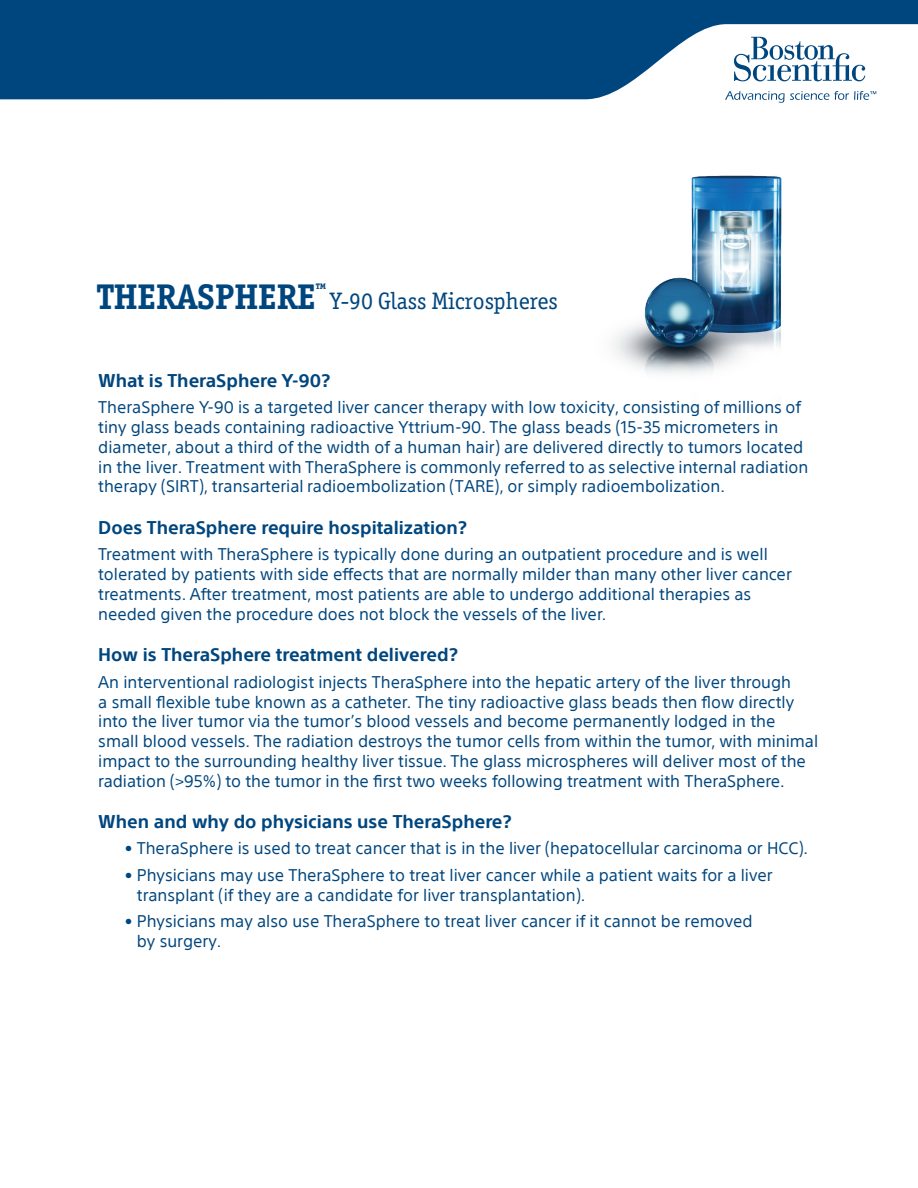
<style>
.page{position:relative;width:918px;height:1188px;background:#fff}
.page>*{position:absolute;margin:0;border:0;box-sizing:border-box;transform-origin:0 0}
.t1{font:700 35.85px "Officina Ser ITC Std";color:#00467e}
.t2{font:23.85px "Officina Ser ITC Std";color:#00467e}
.t3{font:700 18px "SST";color:#00467e}
.t4{font:16.5px/19.8px "SST";color:#00467e}
.t5{font:700 13.95px "Officina Ser ITC Std";color:#00467e}
.s1{font-style:inherit}
</style>
<div class="page">
<svg style="left:0;top:0;width:918px;height:99px;fill:#00467e"></svg>
<svg style="left:734px;top:37px;width:131px;height:44px"></svg>
<svg style="left:725px;top:91px;width:151px;height:12px"></svg>
<img style="left:613px;top:175px;width:169px;height:199px">
<h1 class="t1" style="left:97px;top:275px;width:220px">THERASPHERE</h1>
<p class="t5" style="left:316px;top:280px;width:12px">™</p>
<h2 class="t2" style="left:330px;top:287px;width:229px">Y-90 Glass Microspheres</h2>
<p class="t3" style="left:98px;top:370px;width:233px">What is TheraSphere Y-90?</p>
<p class="t4" style="left:98px;top:397px;width:712px">TheraSphere Y-90 is a targeted liver cancer therapy with low toxicity, consisting of millions of tiny glass beads containing radioactive Yttrium-90. The glass beads (<span class="s1">15-35</span> micrometers in diameter, about a third of the width of a human hair) are delivered directly to tumors located in the liver. Treatment with TheraSphere is commonly referred to as selective internal radiation therapy (SIRT), transarterial radioembolization (TARE), or simply radioembolization.</p>
<p class="t3" style="left:98px;top:517px;width:370px">Does TheraSphere require hospitalization?</p>
<p class="t4" style="left:98px;top:544px;width:695px">Treatment with TheraSphere is typically done during an outpatient procedure and is well tolerated by patients with side effects that are normally milder than many other liver cancer treatments. After treatment, most patients are able to undergo additional therapies as needed given the procedure does not block the vessels of the liver.</p>
<p class="t3" style="left:98px;top:644px;width:361px">How is TheraSphere treatment delivered?</p>
<p class="t4" style="left:98px;top:672px;width:721px">An interventional radiologist injects TheraSphere into the hepatic artery of the liver through<br>a small flexible tube known as a catheter. The tiny radioactive glass beads then flow directly into the liver tumor via the tumor’s blood vessels and become permanently lodged in the small blood vessels. The radiation destroys the tumor cells from within the tumor, with minimal impact to the surrounding healthy liver tissue. The glass microspheres will deliver most of the radiation (&gt;95%) to the tumor in the first two weeks following treatment with TheraSphere.</p>
<p class="t3" style="left:98px;top:811px;width:415px">When and why do physicians use TheraSphere?</p>
<p class="t4" style="left:125px;top:838px;width:685px">• TheraSphere is used to treat cancer that is in the liver (hepatocellular carcinoma or HCC).</p>
<p class="t4" style="left:137px;top:865px;width:637px;text-indent:-12px">• Physicians may use TheraSphere to treat liver cancer while a patient waits for a liver transplant (if they are a candidate for liver transplantation).</p>
<p class="t4" style="left:137px;top:911px;width:617px;text-indent:-12px">• Physicians may also use TheraSphere to treat liver cancer if it cannot be removed by surgery.</p>
</div>
